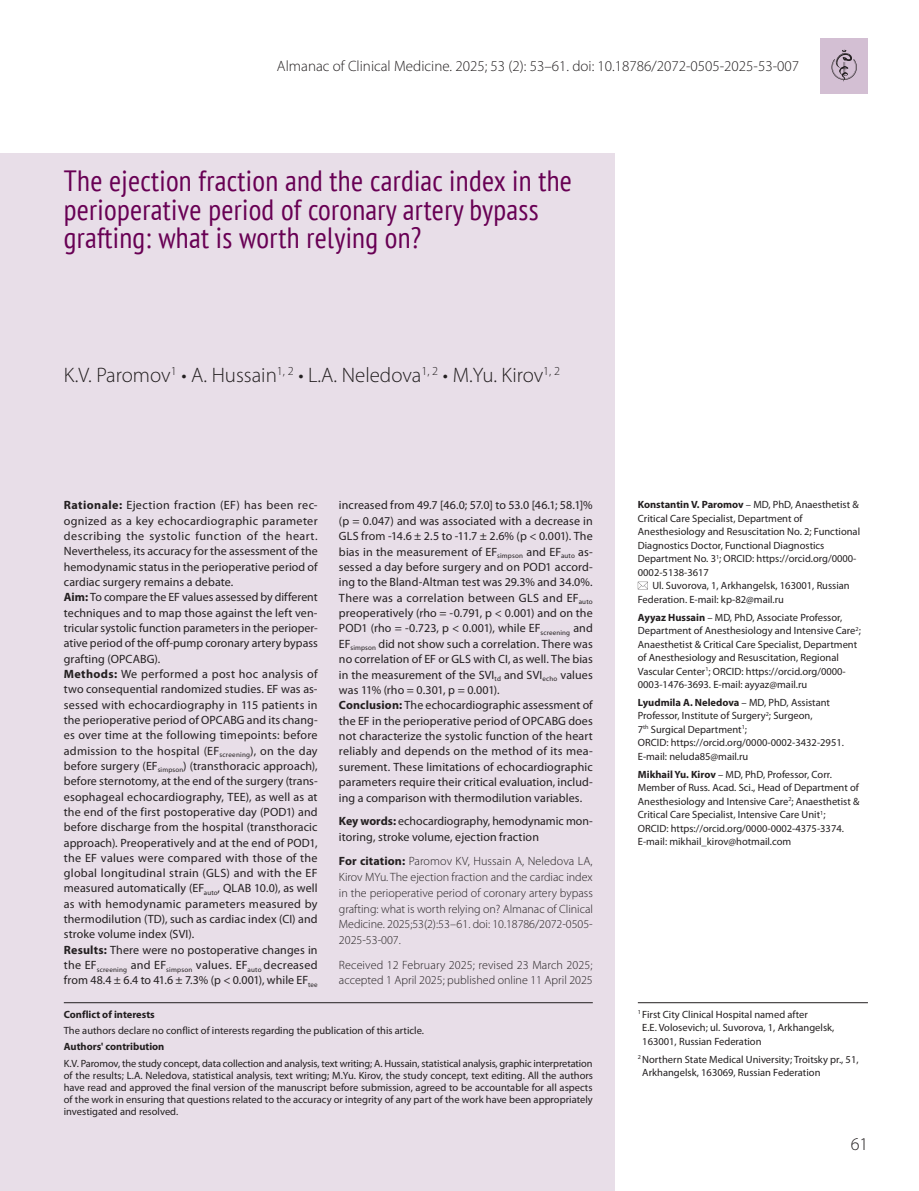
<style>
.page{position:relative;width:919px;height:1191px;background:#fff}
.page>*{position:absolute;margin:0;border:0;box-sizing:border-box;transform-origin:0 0}
.Заголовок-1{font:condensed 29.25px/28.5px "PT Sans";letter-spacing:.01em;color:#680054}
.Авторы_Фамилии{font:300 21px "Myriad Pro";color:#231f20}
.Загаловок-2{font:300 18px "Myriad Pro";color:#231f20}
.t1{font:300 15px "Myriad Pro";color:#231f20}
.Резюме{font:12px/15.3px "Myriad Pro";letter-spacing:.005em;color:#231f20;text-align:justify}
.doi{font:300 12px/15.8px "Myriad Pro";color:#231f20;text-align:justify}
.Авторы_Регалии{font:10.5px/13.5px "Myriad Pro";color:#231f20}
.Сноска-2{font:10.5px/12px "Myriad Pro";color:#231f20}
.Сноска-1{font:10.5px/13.5px "Myriad Pro";color:#231f20}
.Сноска-2-2{font:700 10.5px "Myriad Pro";color:#231f20}
.Сноска-1-2{font:700 10.5px "Myriad Pro";color:#231f20}
.s1{font-weight:700}
</style>
<div class="page">
<div style="left:0;top:153px;width:614px;height:1038px;background:#e8dee8"></div>
<hr style="left:637px;top:1002px;width:230px;height:1px;background:#231f20">
<svg style="left:637px;top:582px;width:11px;height:7px"></svg>
<hr style="left:64px;top:1002px;width:528px;height:1px;background:#231f20">
<div style="left:820px;top:38px;width:47px;height:55px;background:#d3bfd3"></div>
<svg style="left:831px;top:50px;width:25px;height:32px"></svg>
<p class="t1" style="left:277px;top:57px;width:523px">Almanac of Clinical Medicine. 2025; 53 (2): 53–61. doi: 10.18786/2072-0505-2025-53-007</p>
<p class="Заголовок-1" style="left:64px;top:166px;width:509px">The ejection fraction and the cardiac index in the perioperative period of coronary artery bypass grafting: what is worth relying on?</p>
<p class="Авторы_Фамилии" style="left:64px;top:362px;width:497px">K.V. Paromov<sup>1</sup> • A. Hussain<sup>1,</sup> <sup>2</sup> • L.A. Neledova<sup>1,</sup> <sup>2</sup> • M.Yu. Kirov<sup>1,</sup> <sup>2</sup></p>
<p class="Резюме" style="left:64px;top:497px;width:255px"><span class="s1">Rationale:</span> Ejection fraction (EF) has been rec&shy;ognized as a key echocardiographic parameter describing the systolic function of the heart.<br>Nevertheless, its accuracy for the assessment of the hemodynamic status in the perioperative period of cardiac surgery remains a debate.</p>
<p class="Резюме" style="left:64px;top:589px;width:255px"><span class="s1">Aim:</span> To compare the EF values assessed by different techniques and to map those against the left ven&shy;tricular systolic function parameters in the perioper&shy;ative period of the off-pump coronary artery bypass grafting (OPCABG).</p>
<p class="Резюме" style="left:64px;top:666px;width:255px"><span class="s1">Methods:</span> We performed a post hoc analysis of two consequential randomized studies. EF was as&shy;sessed with echocardiography in 115 patients in the perioperative period of OPCABG and its chang&shy;es over time at the following timepoints: before admission to the hospital (EF<sub>screening</sub>), on the day before surgery (EF<sub>simpson</sub>) (transthoracic approach), before sternotomy, at the end of the surgery (trans&shy;esophageal echocardiography, TEE), as well as at the end of the first postoperative day (POD1) and before discharge from the hospital (transthoracic approach). Preoperatively and at the end of POD1, the EF values were compared with those of the global longitudinal strain (GLS) and with the EF measured automatically (EF<sub>auto</sub>, QLAB 10.0), as well as with hemodynamic parameters measured by thermodilution (TD), such as cardiac index (CI) and stroke volume index (SVI).</p>
<p class="Резюме" style="left:64px;top:942px;width:255px"><span class="s1">Results:</span> There were no postoperative changes in the EF<sub>screening</sub> and EF<sub>simpson</sub> values. EF<sub>auto</sub> decreased from 48.4 ± 6.4 to 41.6 ± 7.3% (p &lt; 0.001), while EF<sub>tee</sub></p>
<p class="Резюме" style="left:339px;top:497px;width:255px">increased from 49.7 [46.0; 57.0] to 53.0 [46.1; 58.1]% (p = 0.047) and was associated with a decrease in GLS from -14.6 ± 2.5 to -11.7 ± 2.6% (p &lt; 0.001). The bias in the measurement of EF<sub>simpson</sub> and EF<sub>auto</sub> as&shy;sessed a day before surgery and on POD1 accord&shy;ing to the Bland-Altman test was 29.3% and 34.0%.<br>There was a correlation between GLS and EF<sub>auto </sub>preoperatively (rho = -0.791, p &lt; 0.001) and on the POD1 (rho = -0.723, p &lt; 0.001), while EF<sub>screening</sub> and EF<sub>simpson</sub> did not show such a correlation. There was no correlation of EF or GLS with CI, as well. The bias in the measurement of the SVI<sub>td</sub> and SVI<sub>echo</sub> values was 11% (rho = 0.301, p = 0.001).</p>
<p class="Резюме" style="left:339px;top:697px;width:255px"><span class="s1">Conclusion:</span> The echocardiographic assessment of the EF in the perioperative period of OPCABG does not characterize the systolic function of the heart reliably and depends on the method of its mea&shy;surement. These limitations of echocardiographic parameters require their critical evaluation, includ&shy;ing a comparison with thermodilution variables.</p>
<p class="Резюме" style="left:339px;top:813px;width:255px"><span class="s1">Key words:</span> echocardiography, hemodynamic mon&shy;itoring, stroke volume, ejection fraction</p>
<p class="doi" style="left:339px;top:853px;width:255px"><span class="s1">For citation:</span> Paromov KV, Hussain A, Neledova LA, Kirov MYu. The ejection fraction and the cardiac index in the perioperative period of coronary artery bypass grafting: what is worth relying on? Almanac of Clinical Medicine. 2025;53(2):53–61. doi: 10.18786/2072-0505- 2025-53-007.</p>
<p class="doi" style="left:339px;top:956px;width:255px">Received 12 February 2025; revised 23 March 2025; accepted 1 April 2025; published online 11 April 2025</p>
<p class="Сноска-1-2" style="left:64px;top:1007px;width:92px">Conflict of interests</p>
<p class="Сноска-2" style="left:64px;top:1024px;width:362px">The authors declare no conflict of interests regarding the publication of this article.</p>
<p class="Сноска-2-2" style="left:64px;top:1040px;width:102px">Authors' contribution</p>
<p class="Сноска-2" style="left:64px;top:1056px;width:530px;text-align:justify">K.V. Paromov, the study concept, data collection and analysis, text writing; A. Hussain, statistical analysis, graphic interpretation of the results; L.A. Neledova, statistical analysis, text writing; M.Yu. Kirov, the study concept, text editing. All the authors have read and approved the final version of the manuscript before submission, agreed to be accountable for all aspects of the work in ensuring that questions related to the accuracy or integrity of any part of the work have been appropriately investigated and resolved.</p>
<p class="Авторы_Регалии" style="left:637px;top:498px;width:222px"><span class="s1">Konstantin V. Paromov</span> – MD, PhD, Anaesthetist &amp;</p>
<p class="Авторы_Регалии" style="left:637px;top:511px;width:166px">Critical Care Specialist, Department of</p>
<p class="Авторы_Регалии" style="left:637px;top:525px;width:224px">Anesthesiology and Resuscitation No. 2; Functional</p>
<p class="Авторы_Регалии" style="left:637px;top:538px;width:188px">Diagnostics Doctor, Functional Diagnostics</p>
<p class="Авторы_Регалии" style="left:637px;top:552px;width:220px">Department No. 3<sup>1</sup>; ORCID: https://orcid.org/0000-</p>
<p class="Авторы_Регалии" style="left:637px;top:565px;width:73px">0002-5138-3617</p>
<p class="Авторы_Регалии" style="left:652px;top:579px;width:199px">Ul. Suvorova, 1, Arkhangelsk, 163001, Russian</p>
<p class="Авторы_Регалии" style="left:637px;top:592px;width:148px">Federation. E-mail: kp-82@mail.ru</p>
<p class="Авторы_Регалии" style="left:637px;top:610px;width:224px"><span class="s1">Ayyaz Hussain</span> – MD, PhD, Associate Professor, Department of Anesthesiology and Intensive Care<sup>2</sup>; Anaesthetist &amp; Critical Care Specialist, Department of Anesthesiology and Resuscitation, Regional Vascular Center<sup>1</sup>; ORCID: https://orcid.org/0000- 0003-1476-3693. E-mail: ayyaz@mail.ru</p>
<p class="Авторы_Регалии" style="left:637px;top:695px;width:208px"><span class="s1">Lyudmila A. Neledova</span> – MD, PhD, Assistant Professor, Institute of Surgery<sup>2</sup>; Surgeon,<br>7<sup>th</sup> Surgical Department<sup>1</sup>;<br>ORCID: https://orcid.org/0000-0002-3432-2951.<br>E-mail: neluda85@mail.ru</p>
<p class="Авторы_Регалии" style="left:637px;top:767px;width:223px"><span class="s1">Mikhail Yu. Kirov</span> – MD, PhD, Professor, Corr.<br>Member of Russ. Acad. Sci., Head of Department of Anesthesiology and Intensive Care<sup>2</sup>; Anaesthetist &amp; Critical Care Specialist, Intensive Care Unit<sup>1</sup>;<br>ORCID: https://orcid.org/0000-0002-4375-3374.<br>E-mail: mikhail_kirov@hotmail.com</p>
<p class="Сноска-1" style="left:642px;top:1007px;width:194px;text-indent:-4px"><sup>1</sup> First City Clinical Hospital named after<br>E.E. Volosevich; ul. Suvorova, 1, Arkhangelsk,<br>163001, Russian Federation</p>
<p class="Сноска-2" style="left:642px;top:1052px;width:218px;line-height:13.5px;text-indent:-4px"><sup>2</sup> Northern State Medical University; Troitsky pr., 51,<br>Arkhangelsk, 163069, Russian Federation</p>
<p class="Загаловок-2" style="left:850px;top:1133px;width:19px">61</p>
</div>
